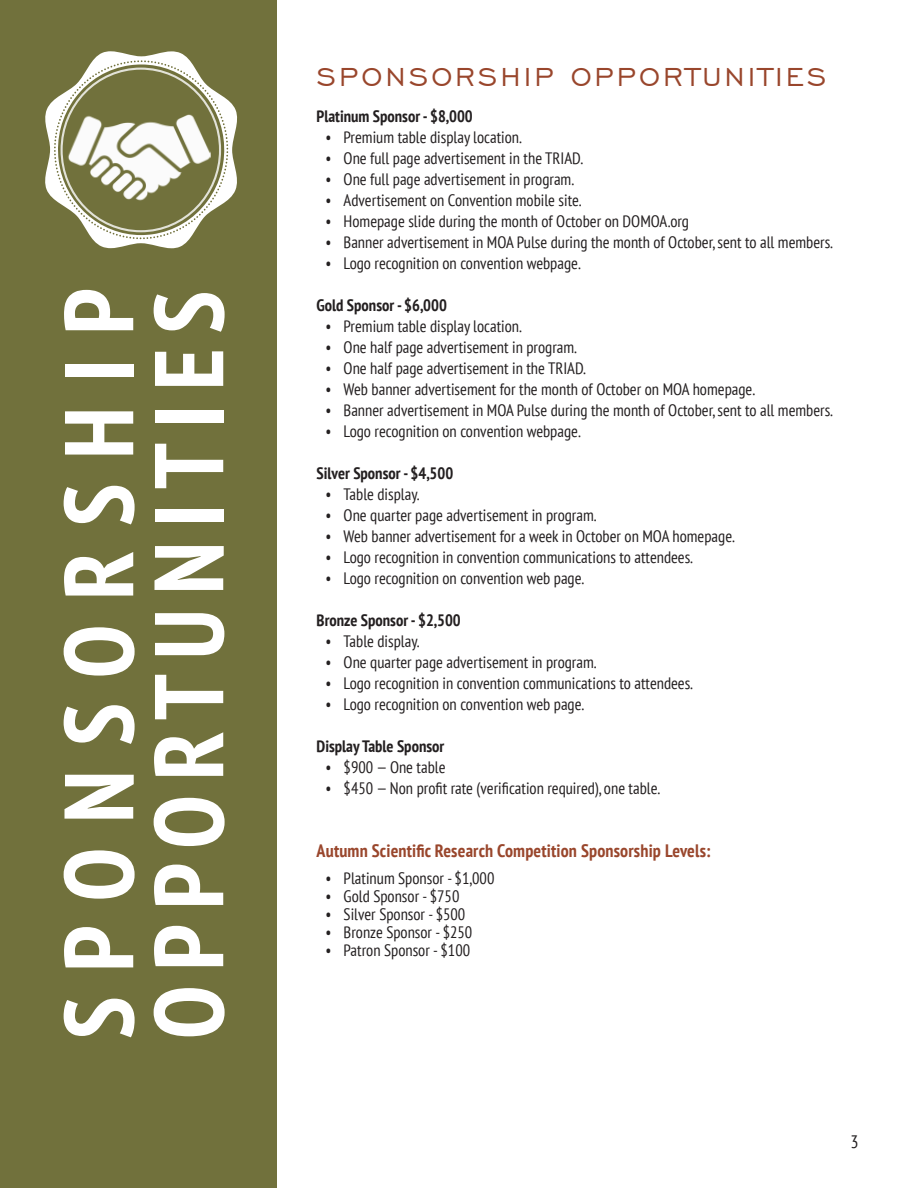
<style>
.page{position:relative;width:918px;height:1188px;background:#fff}
.page>*{position:absolute;margin:0;border:0;box-sizing:border-box;transform-origin:0 0}
.t1{font:700 condensed 97.5px/90px "PT Sans";letter-spacing:.15em;color:#fff}
.subhead{font:33px "Engravers Gothic BT";letter-spacing:.09em;color:#99462c}
.t2{font:700 condensed 18px "PT Sans";letter-spacing:.01em;color:#99462c}
.t3{font:condensed 18px "PT Sans";color:#231f20}
.t4{font:condensed 16.5px "PT Sans";color:#231f20}
.subhead-2{font:700 condensed 16.5px "PT Sans";color:#231f20}
</style>
<div class="page">
<div style="left:0;top:0;width:276px;height:1188px;background:#71713c"></div>
<svg style="left:45px;top:51px;width:193px;height:197px"></svg>
<p class="t1" style="left:52px;top:1039px;width:753px;rotate:-90deg">SPONSORSHIP<br>OPPORTUNITIES</p>
<p class="subhead" style="left:317px;top:59px;width:511px">SPONSORSHIP OPPORTUNITIES</p>
<p class="subhead-2" style="left:317px;top:106px;width:158px">Platinum Sponsor - $8,000</p>
<p class="t4" style="left:326px;top:127px;width:198px">• Premium table display location.</p>
<p class="t4" style="left:326px;top:148px;width:259px">• One full page advertisement in the TRIAD.</p>
<p class="t4" style="left:326px;top:169px;width:250px">• One full page advertisement in program.</p>
<p class="t4" style="left:326px;top:190px;width:257px">• Advertisement on Convention mobile site.</p>
<p class="t4" style="left:326px;top:211px;width:365px">• Homepage slide during the month of October on DOMOA.org</p>
<p class="t4" style="left:326px;top:232px;width:509px">• Banner advertisement in MOA Pulse during the month of October, sent to all members.</p>
<p class="t4" style="left:326px;top:253px;width:256px">• Logo recognition on convention webpage.</p>
<p class="subhead-2" style="left:317px;top:295px;width:132px">Gold Sponsor - $6,000</p>
<p class="t4" style="left:326px;top:316px;width:198px">• Premium table display location.</p>
<p class="t4" style="left:326px;top:337px;width:253px">• One half page advertisement in program.</p>
<p class="t4" style="left:326px;top:358px;width:262px">• One half page advertisement in the TRIAD.</p>
<p class="t4" style="left:326px;top:379px;width:431px">• Web banner advertisement for the month of October on MOA homepage.</p>
<p class="t4" style="left:326px;top:400px;width:509px">• Banner advertisement in MOA Pulse during the month of October, sent to all members.</p>
<p class="t4" style="left:326px;top:421px;width:256px">• Logo recognition on convention webpage.</p>
<p class="subhead-2" style="left:317px;top:463px;width:138px">Silver Sponsor - $4,500</p>
<p class="t4" style="left:326px;top:484px;width:95px">• Table display.</p>
<p class="t4" style="left:326px;top:505px;width:272px">• One quarter page advertisement in program.</p>
<p class="t4" style="left:326px;top:526px;width:411px">• Web banner advertisement for a week in October on MOA homepage.</p>
<p class="t4" style="left:326px;top:547px;width:369px">• Logo recognition in convention communications to attendees.</p>
<p class="t4" style="left:326px;top:568px;width:260px">• Logo recognition on convention web page.</p>
<p class="subhead-2" style="left:317px;top:610px;width:146px">Bronze Sponsor - $2,500</p>
<p class="t4" style="left:326px;top:631px;width:95px">• Table display.</p>
<p class="t4" style="left:326px;top:652px;width:272px">• One quarter page advertisement in program.</p>
<p class="t4" style="left:326px;top:673px;width:369px">• Logo recognition in convention communications to attendees.</p>
<p class="t4" style="left:326px;top:694px;width:260px">• Logo recognition on convention web page.</p>
<p class="subhead-2" style="left:317px;top:736px;width:129px">Display Table Sponsor</p>
<p class="t4" style="left:326px;top:757px;width:121px">• $900 — One table</p>
<p class="t4" style="left:326px;top:778px;width:336px">• $450 — Non profit rate (verification required), one table.</p>
<p class="t2" style="left:317px;top:839px;width:396px">Autumn Scientific Research Competition Sponsorship Levels:</p>
<p class="t4" style="left:326px;top:868px;width:170px">• Platinum Sponsor - $1,000</p>
<p class="t4" style="left:326px;top:886px;width:135px">• Gold Sponsor - $750</p>
<p class="t4" style="left:326px;top:904px;width:141px">• Silver Sponsor - $500</p>
<p class="t4" style="left:326px;top:922px;width:148px">• Bronze Sponsor - $250</p>
<p class="t4" style="left:326px;top:940px;width:146px">• Patron Sponsor - $100</p>
<p class="t3" style="left:850px;top:1130px;width:10px">3</p>
</div>
